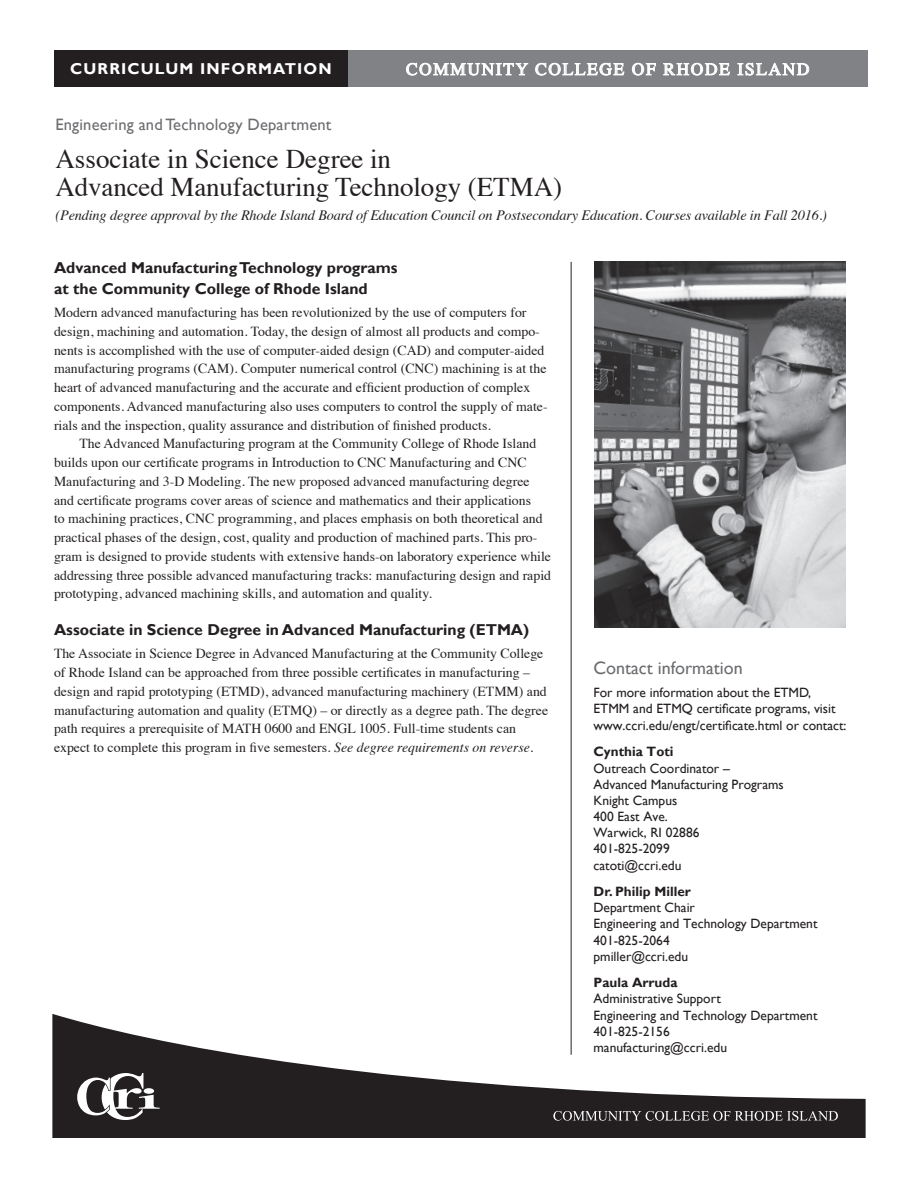
<style>
.page{position:relative;width:918px;height:1188px;background:#fff}
.page>*{position:absolute;margin:0;border:0;box-sizing:border-box;transform-origin:0 0}
.t1{font:27px/28.5px "Times";letter-spacing:-.005em;color:#231f20}
.t2{font:18px "Gill Sans";color:#6c6d70}
.t3{font:17.25px "Times";letter-spacing:.1em;color:#fff}
.t4{font:16.5px "Gill Sans";letter-spacing:.01em;color:#6c6d70}
.t5{font:700 15.75px/21px "Gill Sans";color:#231f20}
.t6{font:700 15.75px "Gill Sans";letter-spacing:.07em;color:#fff}
.t7{font:italic 14.25px "Times";letter-spacing:-.01em;color:#231f20}
.t8{font:13.8px/18.8px "Times";color:#231f20}
.t9{font:13.5px/16.2px "Gill Sans";color:#231f20}
.t10{font:700 13.5px "Gill Sans";color:#231f20}
.s1{font-style:italic}
</style>
<div class="page">
<svg style="left:52px;top:1014px;width:814px;height:123px"></svg>
<svg style="left:553px;top:1111px;width:285px;height:10px;background:#5a5757"></svg>
<svg style="left:77px;top:1072px;width:83px;height:49px"></svg>
<hr style="left:571px;top:262px;width:1px;height:793px;background:#231f20">
<img style="left:594px;top:262px;width:252px;height:366px">
<div style="left:55px;top:50px;width:812px;height:36px;background:#808285"></div>
<div style="left:54px;top:50px;width:294px;height:36px;background:#231f20"></div>
<svg style="left:406px;top:63px;width:122px;height:12px"></svg>
<svg style="left:536px;top:63px;width:88px;height:12px"></svg>
<svg style="left:632px;top:63px;width:24px;height:12px"></svg>
<svg style="left:664px;top:63px;width:66px;height:12px"></svg>
<svg style="left:738px;top:63px;width:71px;height:12px"></svg>
<p class="t6" style="left:70px;top:59px;width:263px">CURRICULUM INFORMATION</p>
<p class="t3" style="left:406px;top:53px;width:405px">COMMUNITY COLLEGE OF RHODE ISLAND</p>
<p class="t4" style="left:56px;top:115px;width:277px">Engineering and Technology Department</p>
<h1 class="t1" style="left:56px;top:142px;width:508px">Associate in Science Degree in<br>Advanced Manufacturing Technology (ETMA)</h1>
<p class="t7" style="left:56px;top:203px;width:773px">(Pending degree approval by the Rhode Island Board of Education Council on Postsecondary Education. Courses available in Fall 2016.)</p>
<p class="t5" style="left:54px;top:257px;width:345px">Advanced Manufacturing Technology programs at the Community College of Rhode Island</p>
<p class="t8" style="left:54px;top:302px;width:495px">Modern advanced manufacturing has been revolutionized by the use of computers for design, machining and automation. Today, the design of almost all products and compo&shy;nents is accomplished with the use of computer-aided design (CAD) and computer-aided manufacturing programs (CAM). Computer numerical control (CNC) machining is at the heart of advanced manufacturing and the accurate and efficient production of complex components. Advanced manufacturing also uses computers to control the supply of mate&shy;rials and the inspection, quality assurance and distribution of finished products.</p>
<p class="t8" style="left:54px;top:433px;width:499px;text-indent:26px">The Advanced Manufacturing program at the Community College of Rhode Island builds upon our certificate programs in Introduction to CNC Manufacturing and CNC Manufacturing and 3-D Modeling. The new proposed advanced manufacturing degree and certificate programs cover areas of science and mathematics and their applications<br>to machining practices, CNC programming, and places emphasis on both theoretical and practical phases of the design, cost, quality and production of machined parts. This pro&shy;gram is designed to provide students with extensive hands-on laboratory experience while addressing three possible advanced manufacturing tracks: manufacturing design and rapid prototyping, advanced machining skills, and automation and quality.</p>
<p class="t5" style="left:54px;top:620px;width:477px">Associate in Science Degree in Advanced Manufacturing (ETMA)</p>
<p class="t8" style="left:54px;top:643px;width:496px">The Associate in Science Degree in Advanced Manufacturing at the Community College of Rhode Island can be approached from three possible certificates in manufacturing – design and rapid prototyping (ETMD), advanced manufacturing machinery (ETMM) and manufacturing automation and quality (ETMQ) – or directly as a degree path. The degree path requires a prerequisite of MATH 0600 and ENGL 1005. Full-time students can expect to complete this program in five semesters. <span class="s1">See degree requirements on reverse.</span></p>
<h2 class="t2" style="left:594px;top:658px;width:151px">Contact information</h2>
<p class="t9" style="left:594px;top:684px;width:255px">For more information about the ETMD,<br>ETMM and ETMQ certificate programs, visit www.ccri.edu/engt/certificate.html or contact:</p>
<p class="t10" style="left:594px;top:744px;width:81px">Cynthia Toti</p>
<p class="t9" style="left:594px;top:760px;width:192px">Outreach Coordinator –<br>Advanced Manufacturing Programs<br>Knight Campus<br>400 East Ave.<br>Warwick, RI 02886<br>401-825-2099<br>catoti@ccri.edu</p>
<p class="t10" style="left:594px;top:884px;width:99px">Dr. Philip Miller</p>
<p class="t9" style="left:594px;top:900px;width:226px">Department Chair<br>Engineering and Technology Department<br>401-825-2064<br>pmiller@ccri.edu</p>
<p class="t10" style="left:594px;top:975px;width:86px">Paula Arruda</p>
<p class="t9" style="left:594px;top:991px;width:226px">Administrative Support<br>Engineering and Technology Department<br>401-825-2156<br>manufacturing@ccri.edu</p>
</div>
